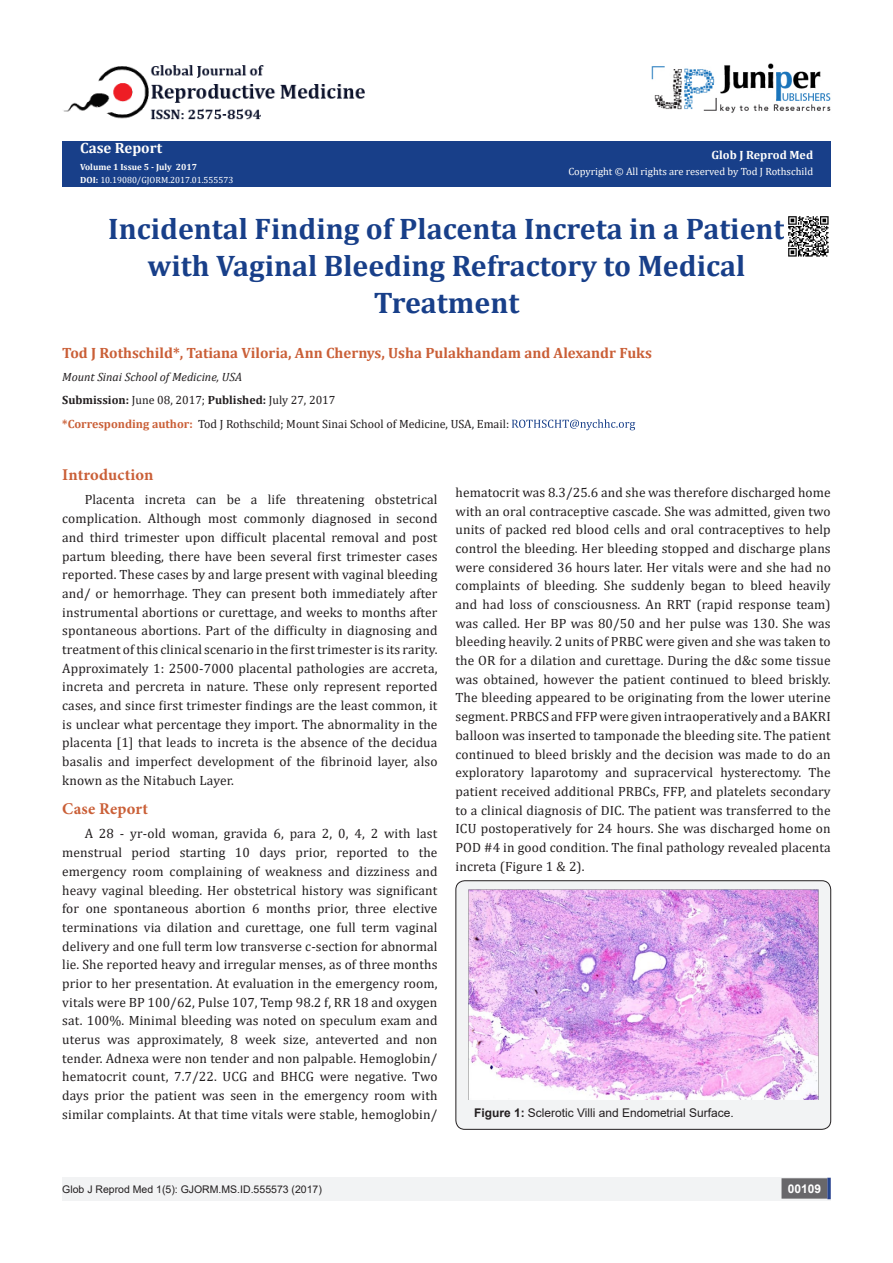
<style>
.page{position:relative;width:893px;height:1263px;background:#fff}
.page>*{position:absolute;margin:0;border:0;box-sizing:border-box;transform-origin:0 0}
.t1{font:700 29.85px/37.3px "Cambria";color:#183f89;text-align:center}
.t2{font:700 16.5px "Minion Pro";letter-spacing:.01em;color:#ca5f37}
.t3{font:700 15px "Cambria";color:#ca5f37}
.t4{font:700 15px "Cambria";color:#fffefc}
.t5{font:13.5px/18.8px "Cambria";letter-spacing:.01em;color:#231f20;text-align:justify}
.t6{font:12px "Cambria";color:#231f20}
.t7{font:12px "Arial";color:#231f20}
.t8{font:italic 12px "Cambria";color:#231f20}
.t9{font:700 12px "Cambria";color:#fffefc}
.t10{font:700 12px "Arial";color:#fff}
.t11{font:10.5px "Cambria";color:#fffefc}
.t12{font:10.5px "Arial";color:#231f20}
.t13{font:9px "Cambria";color:#fff}
.t14{font:700 9px "Cambria";color:#fffefc}
.s1{font-weight:700;color:#fffefc}
.s2{font-weight:700}
.s3{font-weight:700;color:#ca5f37}
</style>
<div class="page">
<div style="left:62px;top:141px;width:769px;height:45px;background:#183f89"></div>
<svg style="left:512px;top:419px;width:123px;height:11px"></svg>
<div style="left:456px;top:881px;width:375px;height:248px;background:#f2f3f4;border-radius:9px"></div>
<div style="left:455px;top:880px;width:376px;height:250px;border:1px solid #231f20;border-radius:9px"></div>
<img style="left:469px;top:889px;width:349px;height:211px">
<div style="left:62px;top:1177px;width:393px;height:24px;background:#f2f3f4"></div>
<div style="left:455px;top:1177px;width:376px;height:24px;background:#f2f3f4"></div>
<div style="left:782px;top:1179px;width:45px;height:19px;background:#68676a"></div>
<div style="left:781px;top:1178px;width:46px;height:20px;border:2px solid #68676a"></div>
<svg style="left:827px;top:1178px;width:4px;height:21px"></svg>
<img style="left:788px;top:216px;width:41px;height:41px">
<img style="left:651px;top:63px;width:180px;height:50px">
<img style="left:63px;top:65px;width:302px;height:55px">
<p class="t4" style="left:80px;top:137px;width:83px">Case Report</p>
<p class="t14" style="left:80px;top:160px;width:118px">Volume 1 Issue 5 - July 2017</p>
<p class="t13" style="left:80px;top:175px;width:155px"><span class="s1">DOI:</span> 10.19080/GJORM.2017.01.555573</p>
<p class="t9" style="left:711px;top:146px;width:103px">Glob J Reprod Med</p>
<p class="t11" style="left:568px;top:165px;width:246px">Copyright © All rights are reserved by Tod J Rothschild</p>
<p class="t1" style="left:108px;top:209px;width:678px">Incidental Finding of Placenta Increta in a Patient with Vaginal Bleeding Refractory to Medical<br>Treatment</p>
<p class="t3" style="left:62px;top:342px;width:591px">Tod J Rothschild*, Tatiana Viloria, Ann Chernys, Usha Pulakhandam and Alexandr Fuks</p>
<p class="t8" style="left:62px;top:368px;width:181px">Mount Sinai School of Medicine, USA</p>
<p class="t6" style="left:62px;top:393px;width:275px"><span class="s2">Submission:</span> June 08, 2017; <span class="s2">Published:</span> July 27, 2017</p>
<p class="t6" style="left:62px;top:417px;width:448px"><span class="s3">*Corresponding author:</span> Tod J Rothschild; Mount Sinai School of Medicine, USA, Email:</p>
<p class="t2" style="left:62px;top:463px;width:93px">Introduction</p>
<p class="t5" style="left:62px;top:490px;width:377px;text-indent:22px">Placenta increta can be a life threatening obstetrical complication. Although most commonly diagnosed in second and third trimester upon difficult placental removal and post partum bleeding, there have been several first trimester cases reported. These cases by and large present with vaginal bleeding and/ or hemorrhage. They can present both immediately after instrumental abortions or curettage, and weeks to months after spontaneous abortions. Part of the difficulty in diagnosing and treatment of this clinical scenario in the first trimester is its rarity.<br>Approximately 1: 2500-7000 placental pathologies are accreta, increta and percreta in nature. These only represent reported cases, and since first trimester findings are the least common, it is unclear what percentage they import. The abnormality in the placenta [1] that leads to increta is the absence of the decidua basalis and imperfect development of the fibrinoid layer, also known as the Nitabuch Layer.</p>
<p class="t2" style="left:62px;top:797px;width:87px">Case Report</p>
<p class="t5" style="left:62px;top:824px;width:377px;text-indent:22px">A 28 - yr-old woman, gravida 6, para 2, 0, 4, 2 with last menstrual period starting 10 days prior, reported to the emergency room complaining of weakness and dizziness and heavy vaginal bleeding. Her obstetrical history was significant for one spontaneous abortion 6 months prior, three elective terminations via dilation and curettage, one full term vaginal delivery and one full term low transverse c-section for abnormal lie. She reported heavy and irregular menses, as of three months prior to her presentation. At evaluation in the emergency room, vitals were BP 100/62, Pulse 107, Temp 98.2 f, RR 18 and oxygen sat. 100%. Minimal bleeding was noted on speculum exam and uterus was approximately, 8 week size, anteverted and non tender. Adnexa were non tender and non palpable. Hemoglobin/ hematocrit count, 7.7/22. UCG and BHCG were negative. Two days prior the patient was seen in the emergency room with similar complaints. At that time vitals were stable, hemoglobin/</p>
<p class="t5" style="left:455px;top:483px;width:377px">hematocrit was 8.3/25.6 and she was therefore discharged home with an oral contraceptive cascade. She was admitted, given two units of packed red blood cells and oral contraceptives to help control the bleeding. Her bleeding stopped and discharge plans were considered 36 hours later. Her vitals were and she had no complaints of bleeding. She suddenly began to bleed heavily and had loss of consciousness. An RRT (rapid response team) was called. Her BP was 80/50 and her pulse was 130. She was bleeding heavily. 2 units of PRBC were given and she was taken to the OR for a dilation and curettage. During the d&amp;c some tissue was obtained, however the patient continued to bleed briskly.<br>The bleeding appeared to be originating from the lower uterine segment. PRBCS and FFP were given intraoperatively and a BAKRI balloon was inserted to tamponade the bleeding site. The patient continued to bleed briskly and the decision was made to do an exploratory laparotomy and supracervical hysterectomy. The patient received additional PRBCs, FFP, and platelets secondary to a clinical diagnosis of DIC. The patient was transferred to the ICU postoperatively for 24 hours. She was discharged home on POD #4 in good condition. The final pathology revealed placenta increta (Figure 1 &amp; 2).</p>
<p class="t7" style="left:474px;top:1104px;width:261px"><span class="s2">Figure 1:</span> Sclerotic Villi and Endometrial Surface.</p>
<p class="t12" style="left:62px;top:1182px;width:261px">Glob J Reprod Med 1(5): GJORM.MS.ID.555573 (2017)</p>
<p class="t10" style="left:788px;top:1180px;width:35px">00109</p>
</div>
